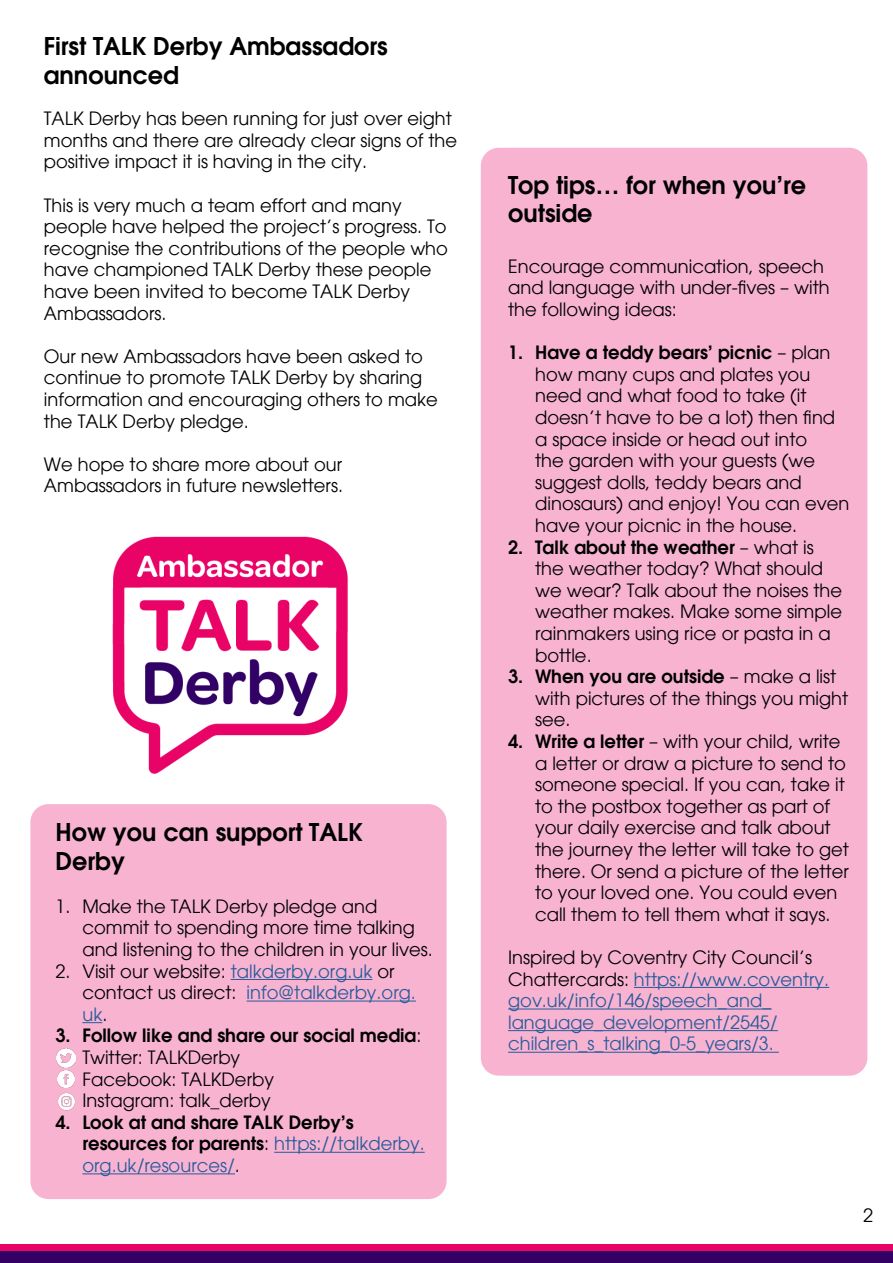
<style>
.page{position:relative;width:893px;height:1263px;background:#fff}
.page>*{position:absolute;margin:0;border:0;box-sizing:border-box;transform-origin:0 0}
.t1{font:600 24px/28.8px "Avant Garde";color:#000}
.t2{font:18px/21.6px "Avant Garde";color:#000}
.t3{font:18px/21.6px "Avant Garde";color:#275b9b}
.t4{font:600 18px/21.6px "Avant Garde";color:#000}
.s1{color:#275b9b}
.s2{font-weight:600}
.s3{font-weight:400}
.s4{font-weight:400;color:#275b9b}
.s5{color:#000}
</style>
<div class="page">
<img style="left:112px;top:536px;width:236px;height:238px">
<div style="left:0;top:1246px;width:893px;height:17px;background:#306"></div>
<div style="left:0;top:1244px;width:893px;height:6px;background:#e80366"></div>
<div style="left:481px;top:148px;width:386px;height:928px;background:#f8b3d1;border-radius:18px"></div>
<hr style="left:634px;top:987px;width:195px;height:1px;background:#275b9b">
<hr style="left:508px;top:1008px;width:263px;height:1px;background:#275b9b">
<hr style="left:508px;top:1030px;width:270px;height:1px;background:#275b9b">
<hr style="left:508px;top:1052px;width:271px;height:1px;background:#275b9b">
<div style="left:30px;top:804px;width:417px;height:395px;background:#f8b3d1;border-radius:18px"></div>
<hr style="left:231px;top:979px;width:141px;height:1px;background:#275b9b">
<hr style="left:247px;top:1000px;width:169px;height:1px;background:#275b9b">
<svg style="left:82px;top:1022px;width:20px;height:1px"></svg>
<hr style="left:274px;top:1152px;width:151px;height:1px;background:#275b9b">
<hr style="left:82px;top:1173px;width:153px;height:1px;background:#275b9b">
<img style="left:57px;top:1067px;width:18px;height:21px">
<img style="left:56px;top:1048px;width:19px;height:19px">
<img style="left:58px;top:1093px;width:18px;height:18px">
<h1 class="t1" style="left:44px;top:32px;width:346px">First TALK Derby Ambassadors announced</h1>
<p class="t2" style="left:44px;top:108px;width:415px">TALK Derby has been running for just over eight months and there are already clear signs of the positive impact it is having in the city.</p>
<p class="t2" style="left:44px;top:194px;width:406px">This is very much a team effort and many people have helped the project’s progress. To recognise the contributions of the people who have championed TALK Derby these people have been invited to become TALK Derby Ambassadors.</p>
<p class="t2" style="left:44px;top:345px;width:395px">Our new Ambassadors have been asked to continue to promote TALK Derby by sharing information and encouraging others to make the TALK Derby pledge.</p>
<p class="t2" style="left:44px;top:453px;width:301px">We hope to share more about our<br>Ambassadors in future newsletters.</p>
<h1 class="t1" style="left:55px;top:817px;width:309px">How you can support TALK<br>Derby</h1>
<p class="t2" style="left:82px;top:895px;width:352px;text-indent:-27px">1. Make the TALK Derby pledge and commit to spending more time talking and listening to the children in your lives.</p>
<p class="t2" style="left:82px;top:960px;width:335px;text-indent:-27px">2. Visit our website: <span class="s1">talkderby.org.uk</span> or contact us direct: <span class="s1">info@talkderby.org. uk</span>.</p>
<p class="t2" style="left:82px;top:1025px;width:341px;text-indent:-27px"><span class="s2">3. Follow like and share our social media</span>:<br>Twitter: TALKDerby<br>Facebook: TALKDerby<br>Instagram: talk_derby</p>
<p class="t4" style="left:82px;top:1111px;width:344px;text-indent:-27px">4. Look at and share TALK Derby’s resources for parents<span class="s3">:</span> <span class="s4">https://talkderby. org.uk/resources/</span><span class="s3">.</span></p>
<h1 class="t1" style="left:508px;top:170px;width:300px">Top tips… for when you’re outside</h1>
<p class="t2" style="left:508px;top:255px;width:323px">Encourage communication, speech and language with under-fives – with the following ideas:</p>
<p class="t2" style="left:535px;top:342px;width:316px;text-indent:-27px"><span class="s2">1. Have a teddy bears’ picnic</span> – plan how many cups and plates you need and what food to take (it doesn’t have to be a lot) then find a space inside or head out into<br>the garden with your guests (we suggest dolls, teddy bears and dinosaurs) and enjoy! You can even have your picnic in the house.</p>
<p class="t2" style="left:535px;top:536px;width:309px;text-indent:-27px"><span class="s2">2. Talk about the weather</span> – what is the weather today? What should we wear? Talk about the noises the weather makes. Make some simple rainmakers using rice or pasta in a bottle.</p>
<p class="t2" style="left:535px;top:666px;width:315px;text-indent:-27px"><span class="s2">3. When you are outside</span> – make a list with pictures of the things you might see.</p>
<p class="t2" style="left:535px;top:730px;width:315px;text-indent:-27px"><span class="s2">4. Write a letter</span> – with your child, write a letter or draw a picture to send to someone special. If you can, take it to the postbox together as part of your daily exercise and talk about the journey the letter will take to get there. Or send a picture of the letter to your loved one. You could even call them to tell them what it says.</p>
<p class="t3" style="left:508px;top:946px;width:323px"><span class="s5">Inspired by Coventry City Council’s Chattercards:</span> https://www.coventry. gov.uk/info/146/speech_and_ language_development/2545/ children_s_talking_0-5_years/3.</p>
<p class="t2" style="left:863px;top:1205px;width:11px">2</p>
</div>
